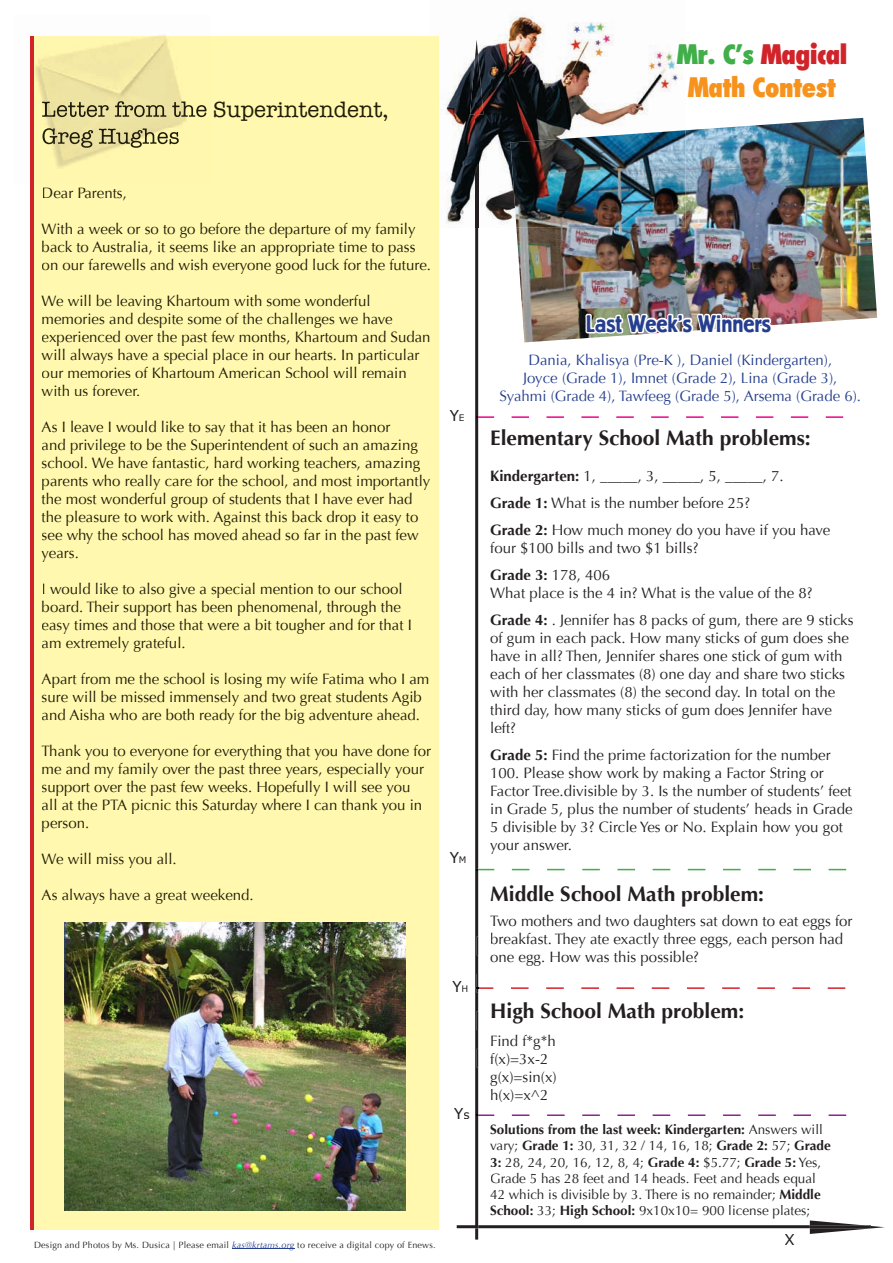
<style>
.page{position:relative;width:893px;height:1263px;background:#fff}
.page>*{position:absolute;margin:0;border:0;box-sizing:border-box;transform-origin:0 0}
.t1{font:800 28.05px/33.8px "Function Cond Two";color:#f7931d;text-align:center}
.t2{font:600 24.9px "Berliner Gro D";color:#253f8e}
.t3{font:22.5px "American Typewriter";color:#1f1c07}
.t4{font:700 21px "Optima";color:#231f20}
.t5{font:15px/18px "Optima";color:#1f1c07}
.t6{font:15px/18px "Optima";color:#231f20}
.t7{font:15px/18px "Optima";color:#253f8e;text-align:center}
.t8{font:15px "Verdana";color:#231f20}
.t9{font:13.5px/16.2px "Optima";color:#231f20}
.t10{font:9px "Optima";letter-spacing:.02em;color:#231f20}
.s1{color:#40ae49}
.s2{color:#d1232a}
.s3{font-size:9px}
.s4{font-size:12px}
.s5{font-style:italic;color:#253f8e}
.s6{font-weight:700}
</style>
<div class="page">
<img style="left:686px;top:118px;width:185px;height:110px">
<div style="left:33px;top:36px;width:405px;height:1194px;background:#fff8ae"></div>
<hr style="left:30px;top:36px;width:3px;height:1194px;background:#d1232a">
<img style="left:33px;top:36px;width:153px;height:148px">
<img style="left:42px;top:101px;width:165px;height:20px">
<img style="left:43px;top:128px;width:136px;height:20px">
<img style="left:65px;top:923px;width:340px;height:287px">
<hr style="left:232px;top:1248px;width:63px;height:1px;background:#253f8e">
<img style="left:438px;top:12px;width:236px;height:216px">
<img style="left:510px;top:130px;width:176px;height:98px">
<img style="left:475px;top:114px;width:3px;height:114px">
<img style="left:470px;top:39px;width:13px;height:75px">
<svg style="left:475px;top:103px;width:3px;height:11px"></svg>
<svg style="left:674px;top:60px;width:8px;height:21px"></svg>
<svg style="left:457px;top:228px;width:428px;height:1011px"></svg>
<h3 class="t3" style="left:42px;top:92px;width:348px">Letter from the Superintendent,</h3>
<h1 class="t1" style="left:677px;top:37px;width:172px"><span class="s1">Mr. C’s</span> <span class="s2">Magical<br></span>Math Contest</h1>
<p class="t5" style="left:42px;top:184px;width:87px">Dear Parents,</p>
<p class="t5" style="left:42px;top:220px;width:391px">With a week or so to go before the departure of my family back to Australia, it seems like an appropriate time to pass on our farewells and wish everyone good luck for the future.</p>
<p class="t5" style="left:42px;top:292px;width:390px">We will be leaving Khartoum with some wonderful memories and despite some of the challenges we have experienced over the past few months, Khartoum and Sudan will always have a special place in our hearts. In particular our memories of Khartoum American School will remain with us forever.</p>
<p class="t5" style="left:42px;top:418px;width:390px">As I leave I would like to say that it has been an honor<br>and privilege to be the Superintendent of such an amazing school. We have fantastic, hard working teachers, amazing parents who really care for the school, and most importantly the most wonderful group of students that I have ever had the pleasure to work with. Against this back drop it easy to see why the school has moved ahead so far in the past few years.</p>
<p class="t5" style="left:42px;top:580px;width:372px">I would like to also give a special mention to our school board. Their support has been phenomenal, through the easy times and those that were a bit tougher and for that I am extremely grateful.</p>
<p class="t5" style="left:42px;top:670px;width:389px">Apart from me the school is losing my wife Fatima who I am sure will be missed immensely and two great students Agib and Aisha who are both ready for the big adventure ahead.</p>
<p class="t5" style="left:42px;top:742px;width:391px">Thank you to everyone for everything that you have done for me and my family over the past three years, especially your support over the past few weeks. Hopefully I will see you<br>all at the PTA picnic this Saturday where I can thank you in person.</p>
<p class="t5" style="left:42px;top:850px;width:137px">We will miss you all.</p>
<p class="t5" style="left:42px;top:886px;width:214px">As always have a great weekend.</p>
<p class="t8" style="left:450px;top:405px;width:16px">Y<span class="s3">E</span></p>
<p class="t8" style="left:450px;top:848px;width:18px">Y<span class="s3">M</span></p>
<p class="t8" style="left:452px;top:976px;width:17px">Y<span class="s3">H</span></p>
<p class="t8" style="left:454px;top:1104px;width:17px">Y<span class="s4">s</span></p>
<p class="t10" style="left:34px;top:1239px;width:403px">Design and Photos by Ms. Dusica | Please email <span class="s5">kas@krtams.org</span> to receive a digital copy of Enews.</p>
<h2 class="t2" style="left:586px;top:310px;width:187px">Last Week’s Winners</h2>
<p class="t7" style="left:499px;top:351px;width:363px">Dania, Khalisya (Pre-K ), Daniel (Kindergarten),<br>Joyce (Grade 1), Imnet (Grade 2), Lina (Grade 3),<br>Syahmi (Grade 4), Tawfeeg (Grade 5), Arsema (Grade 6).</p>
<h3 class="t4" style="left:490px;top:425px;width:322px">Elementary School Math problems:</h3>
<p class="t6" style="left:490px;top:462px;width:342px;line-height:27px"><span class="s6">Kindergarten:</span> 1, _____, 3, _____, 5, _____, 7.<br><span class="s6">Grade 1:</span> What is the number before 25?<br><span class="s6">Grade 2:</span> How much money do you have if you have</p>
<p class="t6" style="left:490px;top:534px;width:210px;line-height:27px">four $100 bills and two $1 bills?<br><span class="s6">Grade 3:</span> 178, 406</p>
<p class="t6" style="left:490px;top:579px;width:365px;line-height:27px">What place is the 4 in? What is the value of the 8?<br><span class="s6">Grade 4:</span> . Jennifer has 8 packs of gum, there are 9 sticks</p>
<p class="t6" style="left:490px;top:629px;width:360px">of gum in each pack. How many sticks of gum does she have in all? Then, Jennifer shares one stick of gum with each of her classmates (8) one day and share two sticks with her classmates (8) the second day. In total on the third day, how many sticks of gum does Jennifer have left?</p>
<p class="t6" style="left:490px;top:746px;width:364px"><span class="s6">Grade 5:</span> Find the prime factorization for the number 100. Please show work by making a Factor String or Factor Tree.divisible by 3. Is the number of students’ feet in Grade 5, plus the number of students’ heads in Grade 5 divisible by 3? Circle Yes or No. Explain how you got your answer.</p>
<h3 class="t4" style="left:490px;top:881px;width:275px">Middle School Math problem:</h3>
<p class="t6" style="left:490px;top:912px;width:364px">Two mothers and two daughters sat down to eat eggs for breakfast. They ate exactly three eggs, each person had one egg. How was this possible?</p>
<h3 class="t4" style="left:490px;top:998px;width:256px">High School Math problem:</h3>
<p class="t6" style="left:490px;top:1032px;width:68px">Find f*g*h f(x)=3x-2 g(x)=sin(x) h(x)=x^2</p>
<p class="t9" style="left:490px;top:1122px;width:342px"><span class="s6">Solutions from the last week: Kindergarten:</span> Answers will vary; <span class="s6">Grade 1:</span> 30, 31, 32 / 14, 16, 18; <span class="s6">Grade 2:</span> 57; <span class="s6">Grade 3:</span> 28, 24, 20, 16, 12, 8, 4; <span class="s6">Grade 4:</span> $5.77; <span class="s6">Grade 5:</span> Yes, Grade 5 has 28 feet and 14 heads. Feet and heads equal 42 which is divisible by 3. There is no remainder; <span class="s6">Middle School:</span> 33; <span class="s6">High School:</span> 9x10x10= 900 license plates;</p>
<p class="t8" style="left:784px;top:1230px;width:12px">X</p>
</div>
